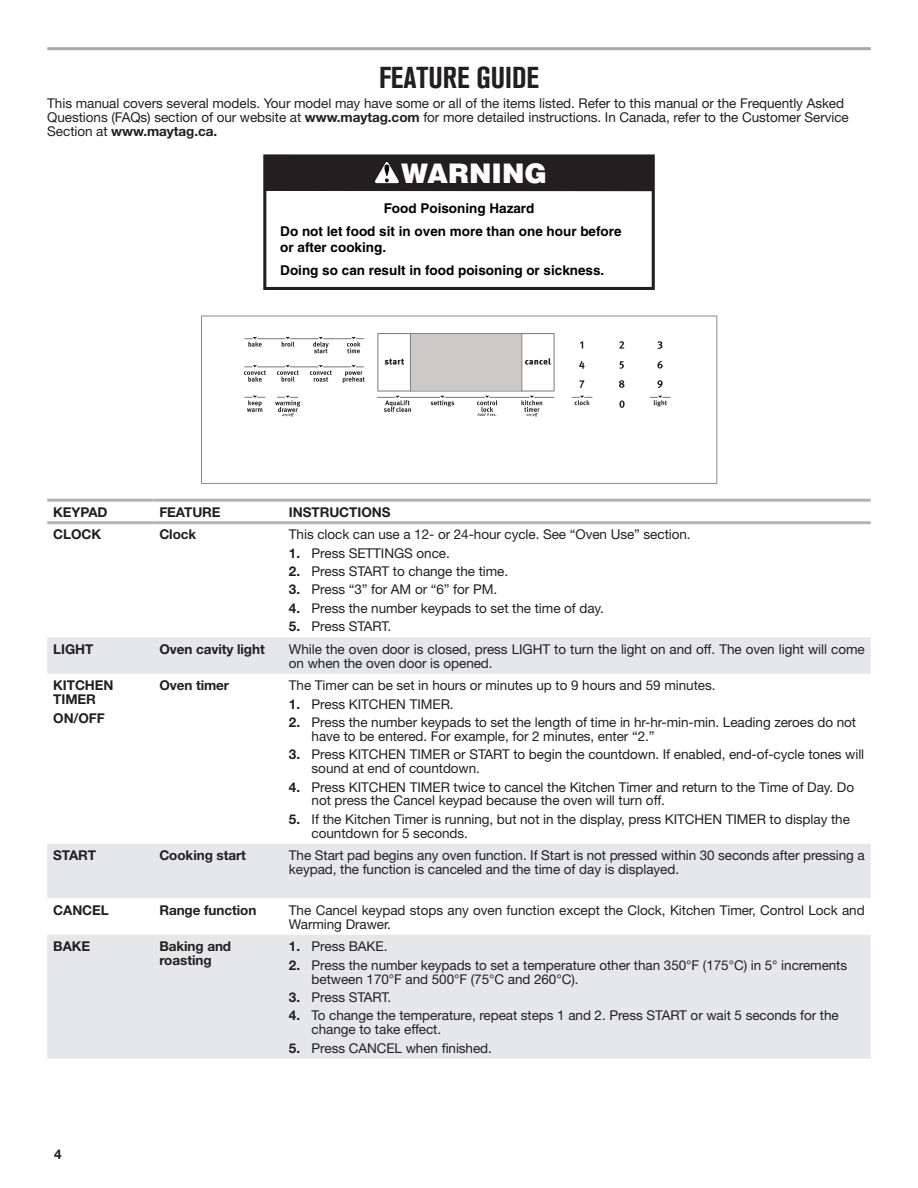
<style>
.page{position:relative;width:918px;height:1188px;background:#fff}
.page>*{position:absolute;margin:0;border:0;box-sizing:border-box;transform-origin:0 0}
.Heading_1_Cook{font:700 condensed 30px "Akzidenz Grotesk BQ";color:#231f20}
.t1{font:900 27px "Helvetica";color:#fff}
.Body{font:13.5px/13.8px "Helvetica Neue";letter-spacing:-.005em;color:#231f20}
.Body_Bold{font:700 13.5px/13.8px "Helvetica Neue";letter-spacing:-.005em;color:#231f20}
.t2{font:700 13.5px/23.2px "Helvetica";color:#000}
.s1{font-weight:700}
</style>
<div class="page">
<hr style="left:47px;top:47px;width:824px;height:3px;background:#a8a9ad">
<svg style="left:47px;top:637px;width:824px;height:422px;fill:#e6e7e9"></svg>
<hr style="left:47px;top:499px;width:106px;height:3px;background:#b2b3b7">
<hr style="left:153px;top:499px;width:130px;height:3px;background:#b2b3b7">
<hr style="left:283px;top:499px;width:588px;height:3px;background:#b2b3b7">
<hr style="left:47px;top:521px;width:106px;height:3px;background:#b2b3b7">
<hr style="left:153px;top:521px;width:130px;height:3px;background:#b2b3b7">
<hr style="left:283px;top:521px;width:588px;height:3px;background:#b2b3b7">
<div style="left:200px;top:315px;width:518px;height:170px;background:#949292"></div>
<svg style="left:201px;top:316px;width:516px;height:167px;background:#f5f5f5"></svg>
<svg style="left:580px;top:341px;width:3px;height:8px"></svg>
<svg style="left:619px;top:341px;width:5px;height:8px"></svg>
<svg style="left:657px;top:341px;width:5px;height:8px"></svg>
<svg style="left:579px;top:361px;width:6px;height:8px"></svg>
<svg style="left:619px;top:361px;width:5px;height:8px"></svg>
<svg style="left:579px;top:380px;width:5px;height:8px"></svg>
<svg style="left:619px;top:380px;width:5px;height:8px"></svg>
<svg style="left:619px;top:400px;width:6px;height:8px"></svg>
<svg style="left:657px;top:361px;width:6px;height:8px"></svg>
<svg style="left:657px;top:380px;width:6px;height:8px"></svg>
<svg style="left:275px;top:396px;width:25px;height:21px"></svg>
<svg style="left:244px;top:396px;width:21px;height:16px"></svg>
<div style="left:263px;top:154px;width:392px;height:136px;border:3px solid #231f20"></div>
<div style="left:265px;top:155px;width:388px;height:36px;background:#231f20"></div>
<svg style="left:375px;top:162px;width:24px;height:21px"></svg>
<h1 class="Heading_1_Cook" style="left:379px;top:60px;width:161px">FEATURE GUIDE</h1>
<p class="Body" style="left:47px;top:96px;width:803px">This manual covers several models. Your model may have some or all of the items listed. Refer to this manual or the Frequently Asked<br>Questions (FAQs) section of our website at <span class="s1">www.maytag.com</span> for more detailed instructions. In Canada, refer to the Customer Service<br>Section at <span class="s1">www.maytag.ca.</span></p>
<p class="t1" style="left:401px;top:156px;width:148px">WARNING</p>
<p class="t2" style="left:280px;top:196px;width:343px;text-indent:103px">Food Poisoning Hazard<br>Do not let food sit in oven more than one hour before</p>
<p class="t2" style="left:280px;top:235px;width:326px">or after cooking.<br>Doing so can result in food poisoning or sickness.</p>
<p class="Body_Bold" style="left:53px;top:505px;width:56px">KEYPAD</p>
<p class="Body_Bold" style="left:159px;top:505px;width:63px">FEATURE</p>
<p class="Body_Bold" style="left:289px;top:505px;width:103px">INSTRUCTIONS</p>
<p class="Body_Bold" style="left:53px;top:527px;width:49px">CLOCK</p>
<p class="Body_Bold" style="left:159px;top:527px;width:38px">Clock</p>
<p class="Body" style="left:289px;top:527px;width:403px">This clock can use a 12- or 24-hour cycle. See “Oven Use” section.</p>
<p class="Body" style="left:289px;top:546px;width:162px"><span class="s1">1.</span> Press SETTINGS once.</p>
<p class="Body" style="left:289px;top:564px;width:221px"><span class="s1">2.</span> Press START to change the time.</p>
<p class="Body" style="left:289px;top:583px;width:210px"><span class="s1">3.</span> Press “3” for AM or “6” for PM.</p>
<p class="Body" style="left:289px;top:601px;width:317px"><span class="s1">4.</span> Press the number keypads to set the time of day.</p>
<p class="Body" style="left:289px;top:619px;width:104px"><span class="s1">5.</span> Press START.</p>
<p class="Body_Bold" style="left:53px;top:642px;width:42px">LIGHT</p>
<p class="Body_Bold" style="left:159px;top:642px;width:107px">Oven cavity light</p>
<p class="Body" style="left:289px;top:642px;width:577px">While the oven door is closed, press LIGHT to turn the light on and off. The oven light will come on when the oven door is opened.</p>
<p class="Body_Bold" style="left:53px;top:678px;width:62px">KITCHEN<br>TIMER</p>
<p class="Body_Bold" style="left:53px;top:711px;width:53px">ON/OFF</p>
<p class="Body_Bold" style="left:159px;top:678px;width:71px">Oven timer</p>
<p class="Body" style="left:289px;top:678px;width:428px">The Timer can be set in hours or minutes up to 9 hours and 59 minutes.</p>
<p class="Body" style="left:289px;top:697px;width:166px"><span class="s1">1.</span> Press KITCHEN TIMER.</p>
<p class="Body" style="left:312px;top:715px;width:546px;text-indent:-23px"><span class="s1">2.</span> Press the number keypads to set the length of time in hr-hr-min-min. Leading zeroes do not have to be entered. For example, for 2 minutes, enter “2.”</p>
<p class="Body" style="left:312px;top:747px;width:554px;text-indent:-23px"><span class="s1">3.</span> Press KITCHEN TIMER or START to begin the countdown. If enabled, end-of-cycle tones will sound at end of countdown.</p>
<p class="Body" style="left:312px;top:780px;width:544px;text-indent:-23px"><span class="s1">4.</span> Press KITCHEN TIMER twice to cancel the Kitchen Timer and return to the Time of Day. Do not press the Cancel keypad because the oven will turn off.</p>
<p class="Body" style="left:312px;top:812px;width:540px;text-indent:-23px"><span class="s1">5.</span> If the Kitchen Timer is running, but not in the display, press KITCHEN TIMER to display the countdown for 5 seconds.</p>
<p class="Body_Bold" style="left:53px;top:848px;width:44px">START</p>
<p class="Body_Bold" style="left:159px;top:848px;width:88px">Cooking start</p>
<p class="Body" style="left:289px;top:848px;width:577px">The Start pad begins any oven function. If Start is not pressed within 30 seconds after pressing a keypad, the function is canceled and the time of day is displayed.</p>
<p class="Body_Bold" style="left:53px;top:903px;width:57px">CANCEL</p>
<p class="Body_Bold" style="left:159px;top:903px;width:99px">Range function</p>
<p class="Body" style="left:289px;top:903px;width:577px">The Cancel keypad stops any oven function except the Clock, Kitchen Timer, Control Lock and<br>Warming Drawer.</p>
<p class="Body_Bold" style="left:53px;top:939px;width:39px">BAKE</p>
<p class="Body_Bold" style="left:159px;top:939px;width:73px">Baking and</p>
<p class="Body_Bold" style="left:159px;top:953px;width:54px">roasting</p>
<p class="Body" style="left:289px;top:939px;width:100px"><span class="s1">1.</span> Press BAKE.</p>
<p class="Body" style="left:312px;top:958px;width:537px;text-indent:-23px"><span class="s1">2.</span> Press the number keypads to set a temperature other than 350°F (175°C) in 5° increments between 170°F and 500°F (75°C and 260°C).</p>
<p class="Body" style="left:289px;top:990px;width:104px"><span class="s1">3.</span> Press START.</p>
<p class="Body" style="left:312px;top:1009px;width:529px;text-indent:-23px"><span class="s1">4.</span> To change the temperature, repeat steps 1 and 2. Press START or wait 5 seconds for the change to take effect.</p>
<p class="Body" style="left:289px;top:1041px;width:204px"><span class="s1">5.</span> Press CANCEL when finished.</p>
<p class="Body_Bold" style="left:54px;top:1147px;width:9px">4</p>
</div>
